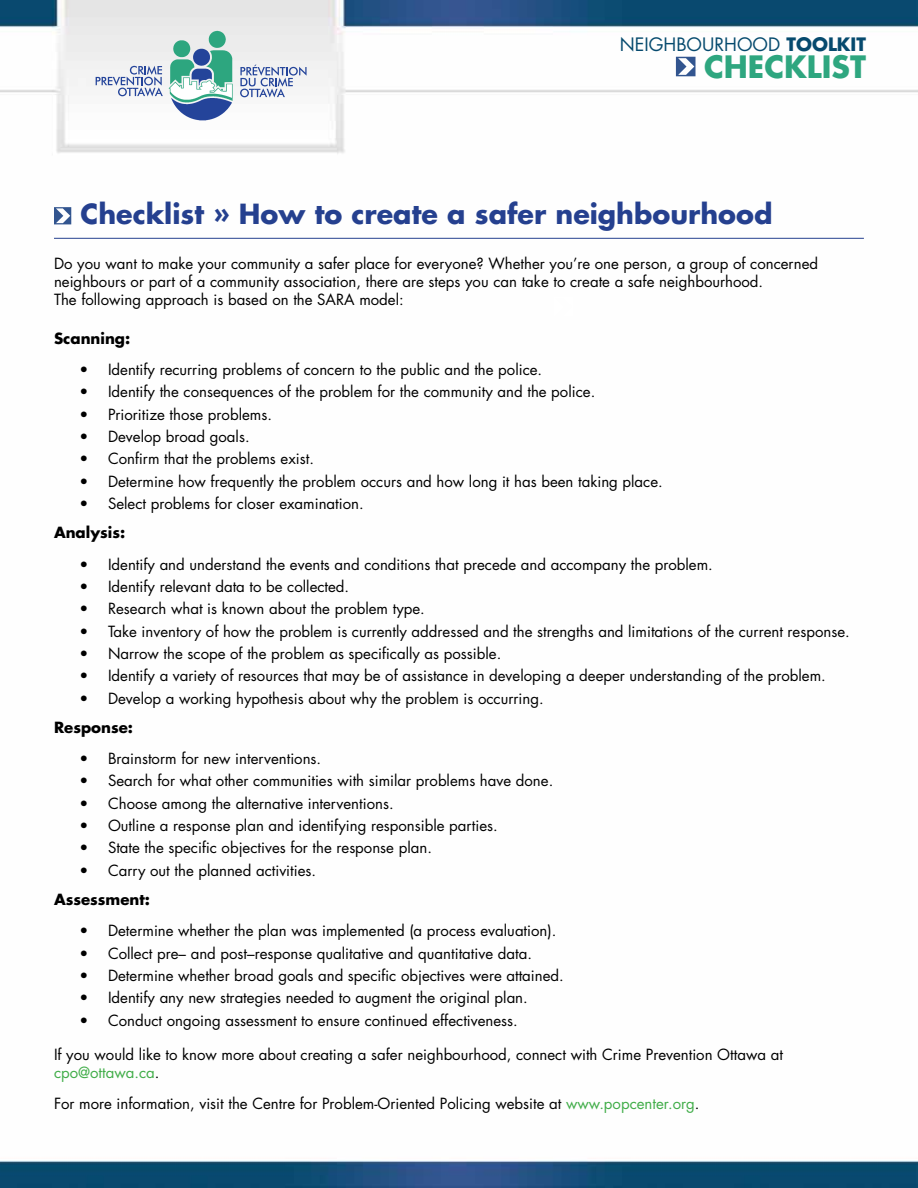
<style>
.page{position:relative;width:918px;height:1188px;background:#fff}
.page>*{position:absolute;margin:0;border:0;box-sizing:border-box;transform-origin:0 0}
.t1{font:700 30px "Futura";color:#2ea67f}
.t2{font:700 27px "Futura";color:#25408f}
.t3{font:18px "Futura";color:#064a6e}
.t4{font:15px/18px "Futura";color:#000}
.t5{font:700 15px "Futura";color:#000}
.s1{font-weight:700}
.s2{color:#41ad49}
</style>
<div class="page">
<img style="left:0;top:0;width:918px;height:1188px">
<svg style="left:554px;top:297px;width:19px;height:20px"></svg>
<svg style="left:96px;top:66px;width:67px;height:30px"></svg>
<svg style="left:240px;top:65px;width:67px;height:32px"></svg>
<svg style="left:169px;top:31px;width:64px;height:89px"></svg>
<svg style="left:676px;top:57px;width:20px;height:19px"></svg>
<hr style="left:54px;top:238px;width:810px;height:1px;background:#25408f">
<svg style="left:54px;top:207px;width:17px;height:17px"></svg>
<p class="t3" style="left:620px;top:32px;width:245px">Neighbourhood <span class="s1">Toolkit</span></p>
<h1 class="t1" style="left:704px;top:46px;width:158px">Chec klist</h1>
<h2 class="t2" style="left:81px;top:196px;width:693px">Checklist » How to create a safer neighbourhood</h2>
<p class="t4" style="left:54px;top:255px;width:766px">Do you want to make your community a safer place for everyone? Whether you’re one person, a group of concerned neighbours or part of a community association, there are steps you can take to create a safe neighbourhood.<br>The following approach is based on the SARA model:</p>
<p class="t5" style="left:54px;top:328px;width:78px">Scanning:</p>
<p class="t4" style="left:80px;top:360px;width:464px">• Identify recurring problems of concern to the public and the police.</p>
<p class="t4" style="left:80px;top:383px;width:517px">• Identify the consequences of the problem for the community and the police.</p>
<p class="t4" style="left:80px;top:405px;width:194px">• Prioritize those problems.</p>
<p class="t4" style="left:80px;top:427px;width:172px">• Develop broad goals.</p>
<p class="t4" style="left:80px;top:450px;width:236px">• Confirm that the problems exist.</p>
<p class="t4" style="left:80px;top:472px;width:585px">• Determine how frequently the problem occurs and how long it has been taking place.</p>
<p class="t4" style="left:80px;top:494px;width:286px">• Select problems for closer examination.</p>
<p class="t5" style="left:54px;top:522px;width:73px">Analysis:</p>
<p class="t4" style="left:80px;top:555px;width:635px">• Identify and understand the events and conditions that precede and accompany the problem.</p>
<p class="t4" style="left:80px;top:577px;width:271px">• Identify relevant data to be collected.</p>
<p class="t4" style="left:80px;top:600px;width:347px">• Research what is known about the problem type.</p>
<p class="t4" style="left:80px;top:622px;width:772px">• Take inventory of how the problem is currently addressed and the strengths and limitations of the current response.</p>
<p class="t4" style="left:80px;top:644px;width:423px">• Narrow the scope of the problem as specifically as possible.</p>
<p class="t4" style="left:80px;top:667px;width:748px">• Identify a variety of resources that may be of assistance in developing a deeper understanding of the problem.</p>
<p class="t4" style="left:80px;top:689px;width:466px">• Develop a working hypothesis about why the problem is occurring.</p>
<p class="t5" style="left:54px;top:717px;width:81px">Response:</p>
<p class="t4" style="left:80px;top:749px;width:243px">• Brainstorm for new interventions.</p>
<p class="t4" style="left:80px;top:772px;width:475px">• Search for what other communities with similar problems have done.</p>
<p class="t4" style="left:80px;top:794px;width:316px">• Choose among the alternative interventions.</p>
<p class="t4" style="left:80px;top:816px;width:420px">• Outline a response plan and identifying responsible parties.</p>
<p class="t4" style="left:80px;top:839px;width:354px">• State the specific objectives for the response plan.</p>
<p class="t4" style="left:80px;top:861px;width:238px">• Carry out the planned activities.</p>
<p class="t5" style="left:54px;top:889px;width:98px">Assessment:</p>
<p class="t4" style="left:80px;top:922px;width:478px">• Determine whether the plan was implemented (a process evaluation).</p>
<p class="t4" style="left:80px;top:944px;width:454px">• Collect pre– and post–response qualitative and quantitative data.</p>
<p class="t4" style="left:80px;top:966px;width:486px">• Determine whether broad goals and specific objectives were attained.</p>
<p class="t4" style="left:80px;top:989px;width:450px">• Identify any new strategies needed to augment the original plan.</p>
<p class="t4" style="left:80px;top:1011px;width:440px">• Conduct ongoing assessment to ensure continued effectiveness.</p>
<p class="t4" style="left:54px;top:1045px;width:731px">If you would like to know more about creating a safer neighbourhood, connect with Crime Prevention Ottawa at <span class="s2">cpo@ottawa.ca</span>.</p>
<p class="t4" style="left:54px;top:1095px;width:647px">For more information, visit the Centre for Problem-Oriented Policing website at <span class="s2">www.popcenter.org</span>.</p>
</div>
